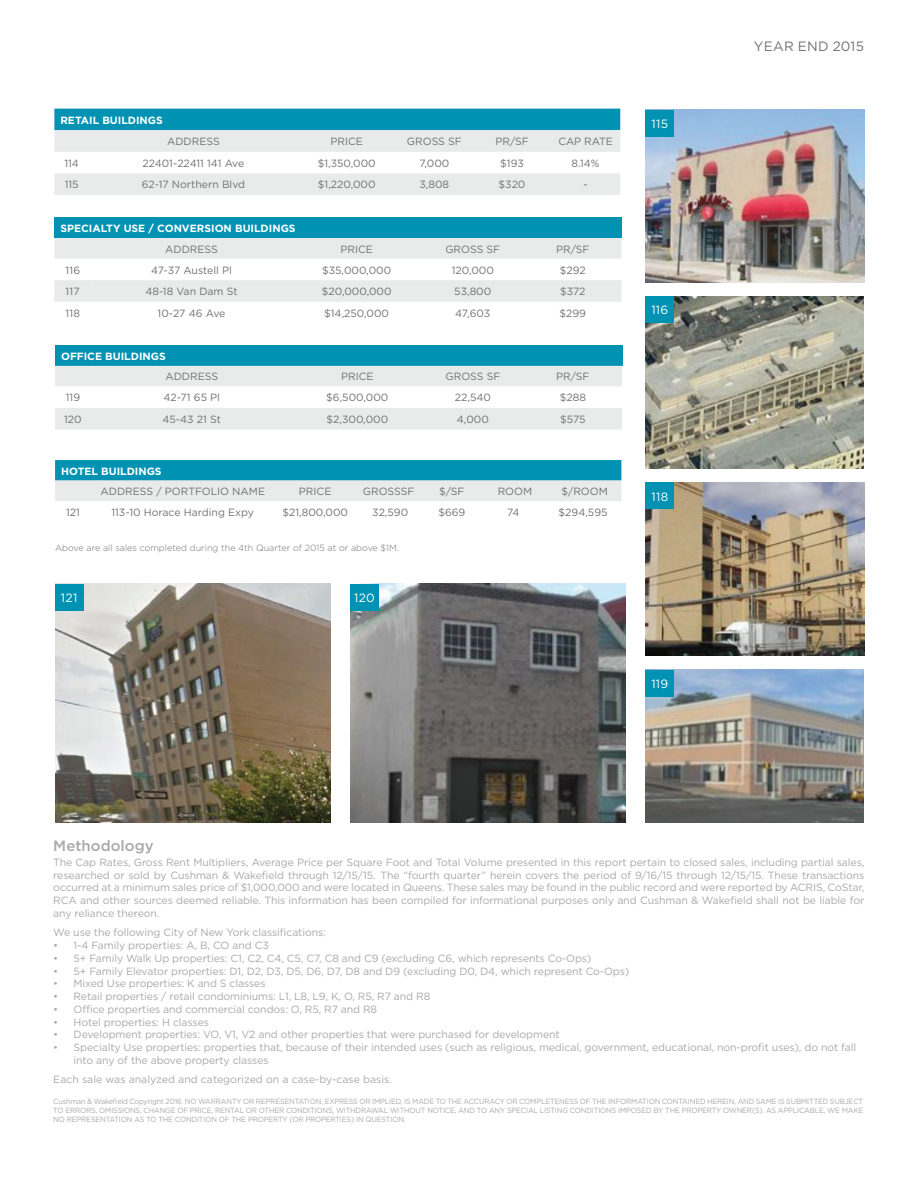
<style>
.page{position:relative;width:918px;height:1188px;background:#fff}
.page>*{position:absolute;margin:0;border:0;box-sizing:border-box;transform-origin:0 0}
.t1{font:500 15px "Gotham";color:#aaa9aa}
.t2{font:13.5px "Gotham";letter-spacing:.015em;color:#707271}
.t3{font:12px "Gotham";letter-spacing:.025em;color:#fff}
.t4{font:10.5px/12.8px "Gotham";letter-spacing:-.01em;color:#aaa9aa;text-align:justify}
.t5{font:10.5px "Gotham";color:#707271}
.t6{font:700 10.5px "Gotham";color:#fff}
.t7{font:300 9px "Gotham";color:#707271}
.Disclaimer_Fine_Prin{font:7.5px/9px "Gotham";letter-spacing:-.02em;color:#aaa9aa;text-align:justify;scale:.96 1}
</style>
<div class="page">
<div style="left:54px;top:218px;width:567px;height:20px;background:#0092b3"></div>
<svg style="left:54px;top:238px;width:567px;height:64px"></svg>
<img style="left:646px;top:110px;width:218px;height:172px">
<div style="left:646px;top:110px;width:28px;height:27px;background:#0092b3"></div>
<img style="left:646px;top:296px;width:218px;height:173px">
<div style="left:646px;top:296px;width:28px;height:27px;background:#0092b3"></div>
<img style="left:646px;top:482px;width:218px;height:173px">
<div style="left:646px;top:482px;width:28px;height:27px;background:#0092b3"></div>
<div style="left:55px;top:345px;width:567px;height:21px;background:#0092b3"></div>
<svg style="left:55px;top:366px;width:567px;height:64px"></svg>
<img style="left:646px;top:670px;width:217px;height:152px">
<div style="left:646px;top:670px;width:28px;height:27px;background:#0092b3"></div>
<svg style="left:55px;top:460px;width:566px;height:41px;background:#75bece"></svg>
<svg style="left:54px;top:109px;width:566px;height:86px"></svg>
<img style="left:55px;top:584px;width:275px;height:238px">
<div style="left:55px;top:584px;width:28px;height:27px;background:#0092b3"></div>
<img style="left:350px;top:584px;width:276px;height:238px">
<div style="left:350px;top:584px;width:29px;height:27px;background:#0092b3"></div>
<p class="t6" style="left:60px;top:113px;width:104px">RETAIL BUILDINGS</p>
<p class="t5" style="left:167px;top:135px;width:54px">ADDRESS</p>
<p class="t5" style="left:331px;top:135px;width:34px">PRICE</p>
<p class="t5" style="left:407px;top:135px;width:56px">GROSS SF</p>
<p class="t5" style="left:495px;top:135px;width:35px">PR/SF</p>
<p class="t5" style="left:558px;top:135px;width:56px">CAP RATE</p>
<p class="t5" style="left:64px;top:156px;width:16px">114</p>
<p class="t5" style="left:143px;top:156px;width:103px">22401-22411 141 Ave</p>
<p class="t5" style="left:318px;top:156px;width:60px">$1,350,000</p>
<p class="t5" style="left:419px;top:156px;width:32px">7,000</p>
<p class="t5" style="left:500px;top:156px;width:25px">$193</p>
<p class="t5" style="left:571px;top:156px;width:30px">8.14%</p>
<p class="t5" style="left:65px;top:178px;width:15px">115</p>
<p class="t5" style="left:142px;top:178px;width:105px">62-17 Northern Blvd</p>
<p class="t5" style="left:318px;top:178px;width:59px">$1,220,000</p>
<p class="t5" style="left:420px;top:178px;width:31px">3,808</p>
<p class="t5" style="left:499px;top:178px;width:28px">$320</p>
<p class="t5" style="left:583px;top:178px;width:6px">-</p>
<p class="t6" style="left:60px;top:221px;width:237px">SPECIALTY USE / CONVERSION BUILDINGS</p>
<p class="t5" style="left:165px;top:242px;width:54px">ADDRESS</p>
<p class="t5" style="left:340px;top:242px;width:34px">PRICE</p>
<p class="t5" style="left:445px;top:242px;width:56px">GROSS SF</p>
<p class="t5" style="left:556px;top:242px;width:35px">PR/SF</p>
<p class="t5" style="left:65px;top:263px;width:16px">116</p>
<p class="t5" style="left:151px;top:263px;width:82px">47-37 Austell Pl</p>
<p class="t5" style="left:322px;top:263px;width:71px">$35,000,000</p>
<p class="t5" style="left:452px;top:263px;width:44px">120,000</p>
<p class="t5" style="left:560px;top:263px;width:27px">$292</p>
<p class="t5" style="left:66px;top:285px;width:16px">117</p>
<p class="t5" style="left:145px;top:285px;width:94px">48-18 Van Dam St</p>
<p class="t5" style="left:322px;top:285px;width:71px">$20,000,000</p>
<p class="t5" style="left:454px;top:285px;width:39px">53,800</p>
<p class="t5" style="left:560px;top:285px;width:27px">$372</p>
<p class="t5" style="left:65px;top:306px;width:16px">118</p>
<p class="t5" style="left:158px;top:306px;width:69px">10-27 46 Ave</p>
<p class="t5" style="left:324px;top:306px;width:66px">$14,250,000</p>
<p class="t5" style="left:455px;top:306px;width:37px">47,603</p>
<p class="t5" style="left:560px;top:306px;width:28px">$299</p>
<p class="t6" style="left:61px;top:349px;width:106px">OFFICE BUILDINGS</p>
<p class="t5" style="left:165px;top:370px;width:54px">ADDRESS</p>
<p class="t5" style="left:341px;top:370px;width:34px">PRICE</p>
<p class="t5" style="left:446px;top:370px;width:56px">GROSS SF</p>
<p class="t5" style="left:556px;top:370px;width:35px">PR/SF</p>
<p class="t5" style="left:66px;top:391px;width:16px">119</p>
<p class="t5" style="left:163px;top:391px;width:58px">42-71 65 Pl</p>
<p class="t5" style="left:326px;top:391px;width:64px">$6,500,000</p>
<p class="t5" style="left:455px;top:391px;width:38px">22,540</p>
<p class="t5" style="left:560px;top:391px;width:28px">$288</p>
<p class="t5" style="left:64px;top:413px;width:19px">120</p>
<p class="t5" style="left:162px;top:413px;width:60px">45-43 21 St</p>
<p class="t5" style="left:327px;top:413px;width:63px">$2,300,000</p>
<p class="t5" style="left:457px;top:413px;width:33px">4,000</p>
<p class="t5" style="left:560px;top:413px;width:27px">$575</p>
<p class="t6" style="left:61px;top:464px;width:102px">HOTEL BUILDINGS</p>
<p class="t5" style="left:101px;top:485px;width:166px">ADDRESS / PORTFOLIO NAME</p>
<p class="t5" style="left:299px;top:485px;width:34px">PRICE</p>
<p class="t5" style="left:363px;top:485px;width:53px">GROSSSF</p>
<p class="t5" style="left:439px;top:485px;width:27px">$/SF</p>
<p class="t5" style="left:498px;top:485px;width:36px">ROOM</p>
<p class="t5" style="left:561px;top:485px;width:48px">$/ROOM</p>
<p class="t5" style="left:66px;top:506px;width:15px">121</p>
<p class="t5" style="left:111px;top:506px;width:144px">113-10 Horace Harding Expy</p>
<p class="t5" style="left:282px;top:506px;width:67px">$21,800,000</p>
<p class="t5" style="left:372px;top:506px;width:37px">32,590</p>
<p class="t5" style="left:438px;top:506px;width:28px">$669</p>
<p class="t5" style="left:507px;top:506px;width:14px">74</p>
<p class="t5" style="left:559px;top:506px;width:50px">$294,595</p>
<p class="t7" style="left:55px;top:542px;width:346px">Above are all sales completed during the 4th Quarter of 2015 at or above $1M.</p>
<p class="t3" style="left:61px;top:590px;width:18px">121</p>
<p class="t3" style="left:354px;top:590px;width:22px">120</p>
<p class="t3" style="left:652px;top:116px;width:18px">115</p>
<p class="t3" style="left:651px;top:302px;width:18px">116</p>
<p class="t3" style="left:651px;top:489px;width:18px">118</p>
<p class="t3" style="left:651px;top:676px;width:18px">119</p>
<p class="t1" style="left:53px;top:835px;width:102px">Methodology</p>
<p class="t2" style="left:754px;top:38px;width:112px">YEAR END 2015</p>
<p class="t4" style="left:53px;top:856px;width:813px">The Cap Rates, Gross Rent Multipliers, Average Price per Square Foot and Total Volume presented in this report pertain to closed sales, including partial sales, researched or sold by Cushman &amp; Wakefield through 12/15/15. The “fourth quarter” herein covers the period of 9/16/15 through 12/15/15. These transactions occurred at a minimum sales price of $1,000,000 and were located in Queens. These sales may be found in the public record and were reported by ACRIS, CoStar, RCA and other sources deemed reliable. This information has been compiled for informational purposes only and Cushman &amp; Wakefield shall not be liable for any reliance thereon.</p>
<p class="t4" style="left:53px;top:926px;width:274px">We use the following City of New York classifications:</p>
<p class="t4" style="left:53px;top:939px;width:217px">• 1-4 Family properties: A, B, CO and C3</p>
<p class="t4" style="left:53px;top:952px;width:540px">• 5+ Family Walk Up properties: C1, C2, C4, C5, C7, C8 and C9 (excluding C6, which represents Co-Ops)</p>
<p class="t4" style="left:53px;top:964px;width:577px">• 5+ Family Elevator properties: D1, D2, D3, D5, D6, D7, D8 and D9 (excluding D0, D4, which represent Co-Ops)</p>
<p class="t4" style="left:53px;top:977px;width:214px">• Mixed Use properties: K and S classes</p>
<p class="t4" style="left:53px;top:990px;width:378px">• Retail properties / retail condominiums: L1, L8, L9, K, O, R5, R7 and R8</p>
<p class="t4" style="left:53px;top:1003px;width:325px">• Office properties and commercial condos: O, R5, R7 and R8</p>
<p class="t4" style="left:53px;top:1015px;width:157px">• Hotel properties: H classes</p>
<p class="t4" style="left:53px;top:1028px;width:508px">• Development properties: VO, V1, V2 and other properties that were purchased for development</p>
<p class="t4" style="left:74px;top:1041px;width:784px;text-indent:-20px">• Specialty Use properties: properties that, because of their intended uses (such as religious, medical, government, educational, non-profit uses), do not fall into any of the above property classes</p>
<p class="t4" style="left:53px;top:1073px;width:340px">Each sale was analyzed and categorized on a case-by-case basis.</p>
<p class="Disclaimer_Fine_Prin" style="left:53px;top:1097px;width:845px">Cushman &amp; Wakefield Copyright 2016. NO WARRANTY OR REPRESENTATION, EXPRESS OR IMPLIED, IS MADE TO THE ACCURACY OR COMPLETENESS OF THE INFORMATION CONTAINED HEREIN, AND SAME IS SUBMITTED SUBJECT TO ERRORS, OMISSIONS, CHANGE OF PRICE, RENTAL OR OTHER CONDITIONS, WITHDRAWAL WITHOUT NOTICE, AND TO ANY SPECIAL LISTING CONDITIONS IMPOSED BY THE PROPERTY OWNER(S). AS APPLICABLE, WE MAKE NO REPRESENTATION AS TO THE CONDITION OF THE PROPERTY (OR PROPERTIES) IN QUESTION.</p>
</div>
